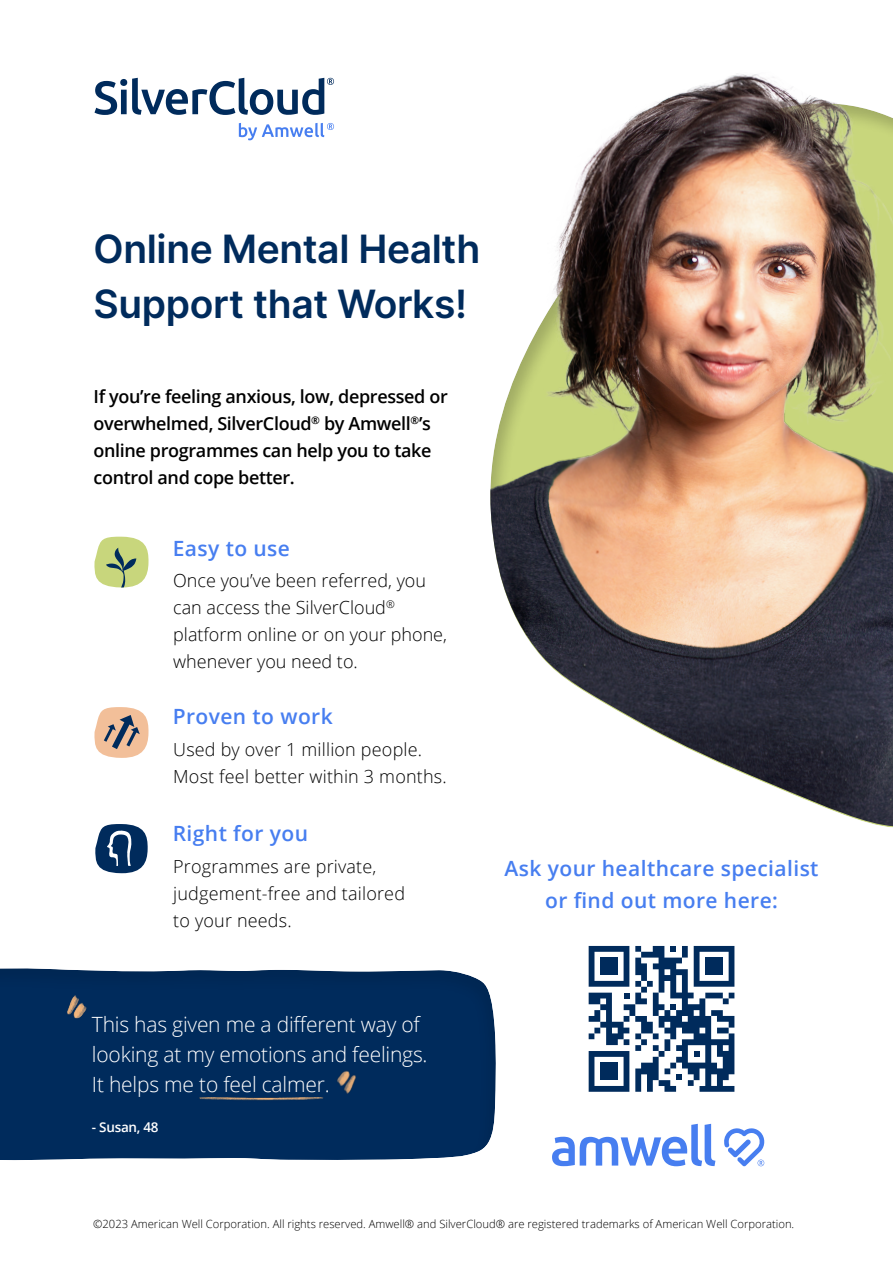
<style>
.page{position:relative;width:893px;height:1263px;background:#fff}
.page>*{position:absolute;margin:0;border:0;box-sizing:border-box;transform-origin:0 0}
.t1{font:600 39px/55.5px "Inter";letter-spacing:-.01em;color:#002b5c}
.t2{font:300 21px/30px "Open Sans";letter-spacing:-.01em;color:#fff}
.t3{font:600 21px/31.5px "Open Sans";letter-spacing:.02em;color:#477ef0;text-align:center}
.t4{font:300 18px/27px "Open Sans";letter-spacing:.01em;color:#000}
.t5{font:600 18px/27px "Open Sans";letter-spacing:-.02em;color:#000}
.t6{font:600 13.5px "Open Sans";letter-spacing:-.02em;color:#fff}
.t7{font:300 11.25px "Open Sans";color:#000}
</style>
<div class="page">
<svg style="left:94px;top:707px;width:55px;height:51px"></svg>
<svg style="left:95px;top:824px;width:53px;height:49px"></svg>
<svg style="left:94px;top:78px;width:240px;height:37px"></svg>
<svg style="left:239px;top:123px;width:95px;height:17px"></svg>
<svg style="left:552px;top:1124px;width:163px;height:42px"></svg>
<svg style="left:724px;top:1128px;width:41px;height:38px"></svg>
<div style="left:0;top:966px;width:498px;height:195px;background:#002b5c"></div>
<img style="left:56px;top:968px;width:40px;height:51px">
<img style="left:337px;top:1071px;width:19px;height:23px">
<img style="left:199px;top:1097px;width:124px;height:4px">
<svg style="left:589px;top:946px;width:145px;height:146px"></svg>
<div style="left:600px;top:1063px;width:18px;height:17px;background:#002b5c"></div>
<div style="left:705px;top:957px;width:18px;height:18px;background:#002b5c"></div>
<div style="left:600px;top:957px;width:18px;height:18px;background:#002b5c"></div>
<svg style="left:94px;top:537px;width:55px;height:50px"></svg>
<img style="left:490px;top:73px;width:403px;height:753px">
<h1 class="t1" style="left:94px;top:220px;width:388px">Online Mental Health<br>Support that Works!</h1>
<p class="t5" style="left:94px;top:382px;width:356px">If you’re feeling anxious, low, depressed or overwhelmed, SilverCloud<sup>®</sup> by Amwell<sup>®</sup>’s online programmes can help you to take control and cope better.</p>
<p class="t3" style="left:173px;top:532px;width:119px">Easy to use</p>
<p class="t4" style="left:173px;top:567px;width:275px">Once you’ve been referred, you can access the SilverCloud<sup>® </sup>platform online or on your phone, whenever you need to.</p>
<p class="t3" style="left:173px;top:700px;width:161px">Proven to work</p>
<p class="t4" style="left:173px;top:735px;width:275px">Used by over 1 million people.<br>Most feel better within 3 months.</p>
<p class="t3" style="left:173px;top:817px;width:137px">Right for you</p>
<p class="t4" style="left:173px;top:852px;width:233px">Programmes are private, judgement-free and tailored to your needs.</p>
<p class="t2" style="left:92px;top:1008px;width:337px">This has given me a different way of looking at my emotions and feelings.<br>It helps me to feel calmer.</p>
<p class="t6" style="left:92px;top:1118px;width:68px">- Susan, 48</p>
<p class="t3" style="left:505px;top:852px;width:315px">Ask your healthcare specialist or find out more here:</p>
<p class="t7" style="left:93px;top:1216px;width:703px">©2023 American Well Corporation. All rights reserved. Amwell® and SilverCloud® are registered trademarks of American Well Corporation.</p>
</div>
